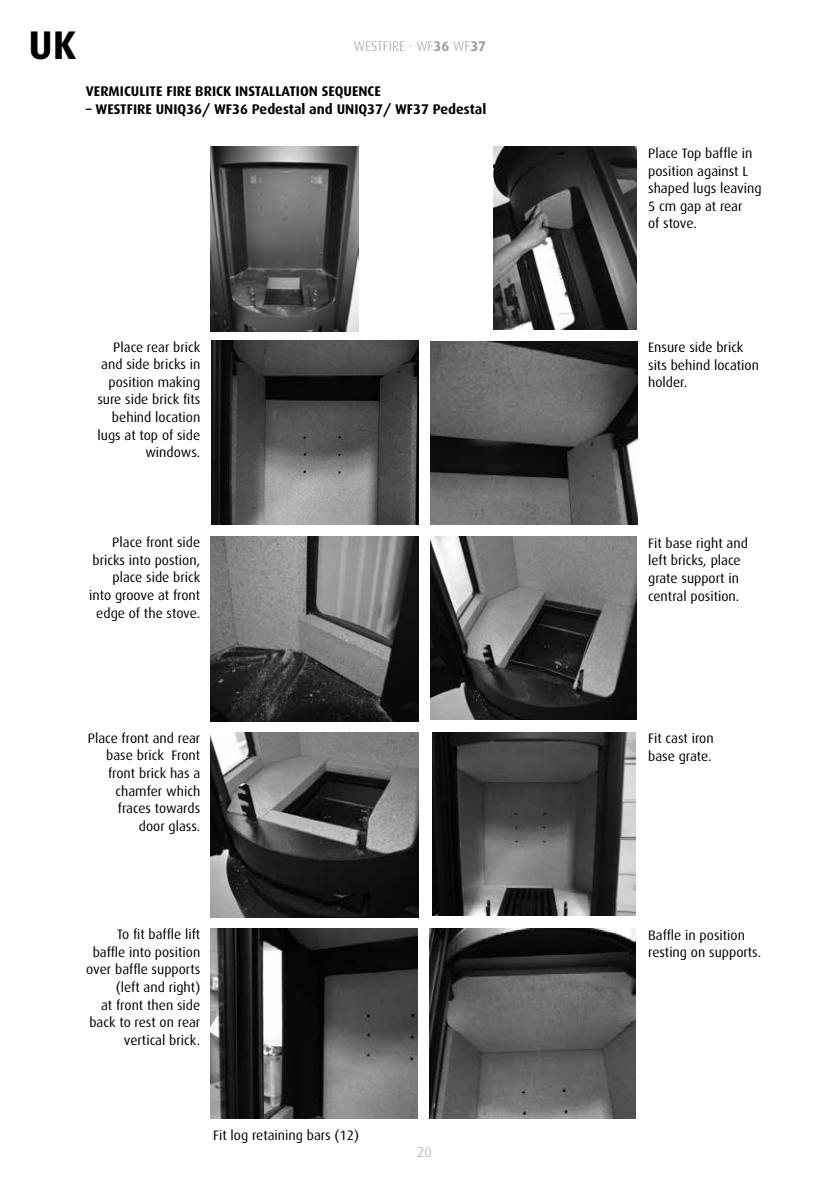
<style>
.page{position:relative;width:840px;height:1191px;background:#fff}
.page>*{position:absolute;margin:0;border:0;box-sizing:border-box;transform-origin:0 0}
.t1{font:700 40px "Dax";color:#000}
.t2{font:700 14px "Dax";color:#000}
.t3{font:300 14px "Dax";color:#9d9d9c}
.t4{font:13.6px/17.6px "Dax";color:#000}
.s1{font-weight:700}
</style>
<div class="page">
<img style="left:210px;top:146px;width:148px;height:185px">
<img style="left:493px;top:147px;width:143px;height:183px">
<img style="left:211px;top:341px;width:207px;height:183px">
<img style="left:430px;top:341px;width:207px;height:183px">
<img style="left:210px;top:536px;width:208px;height:185px">
<img style="left:430px;top:536px;width:206px;height:183px">
<img style="left:210px;top:732px;width:208px;height:185px">
<img style="left:432px;top:732px;width:203px;height:183px">
<img style="left:211px;top:928px;width:206px;height:191px">
<img style="left:429px;top:928px;width:206px;height:191px">
<h1 class="t1" style="left:28px;top:23px;width:49px">UK</h1>
<p class="t3" style="left:353px;top:38px;width:134px">WESTFIRE · WF<span class="s1">36</span> WF<span class="s1">37</span></p>
<p class="t2" style="left:86px;top:83px;width:296px">VERMICULITE FIRE BRICK INSTALLATION SEQUENCE</p>
<p class="t2" style="left:86px;top:101px;width:402px">– WESTFIRE UNIQ36/ WF36 Pedestal and UNIQ37/ WF37 Pedestal</p>
<p class="t4" style="left:97px;top:338px;width:104px;text-align:right">Place rear brick and side bricks in position making sure side brick fits behind location lugs at top of side windows.</p>
<p class="t4" style="left:89px;top:534px;width:112px;text-align:right">Place front side bricks into postion, place side brick into groove at front edge of the stove.</p>
<p class="t4" style="left:88px;top:729px;width:114px;text-align:right">Place front and rear base brick Front front brick has a chamfer which fraces towards<br>door glass.</p>
<p class="t4" style="left:86px;top:925px;width:115px;text-align:right">To fit baffle lift baffle into position over baffle supports (left and right)<br>at front then side back to rest on rear vertical brick.</p>
<p class="t4" style="left:213px;top:1126px;width:147px">Fit log retaining bars (12)</p>
<p class="t3" style="left:417px;top:1144px;width:16px">20</p>
<p class="t4" style="left:647px;top:145px;width:115px">Place Top baffle in position against L shaped lugs leaving<br>5 cm gap at rear<br>of stove.</p>
<p class="t4" style="left:647px;top:339px;width:112px">Ensure side brick sits behind location holder.</p>
<p class="t4" style="left:647px;top:534px;width:101px">Fit base right and left bricks, place grate support in central position.</p>
<p class="t4" style="left:647px;top:730px;width:67px">Fit cast iron base grate.</p>
<p class="t4" style="left:647px;top:926px;width:115px">Baffle in position resting on supports.</p>
</div>
